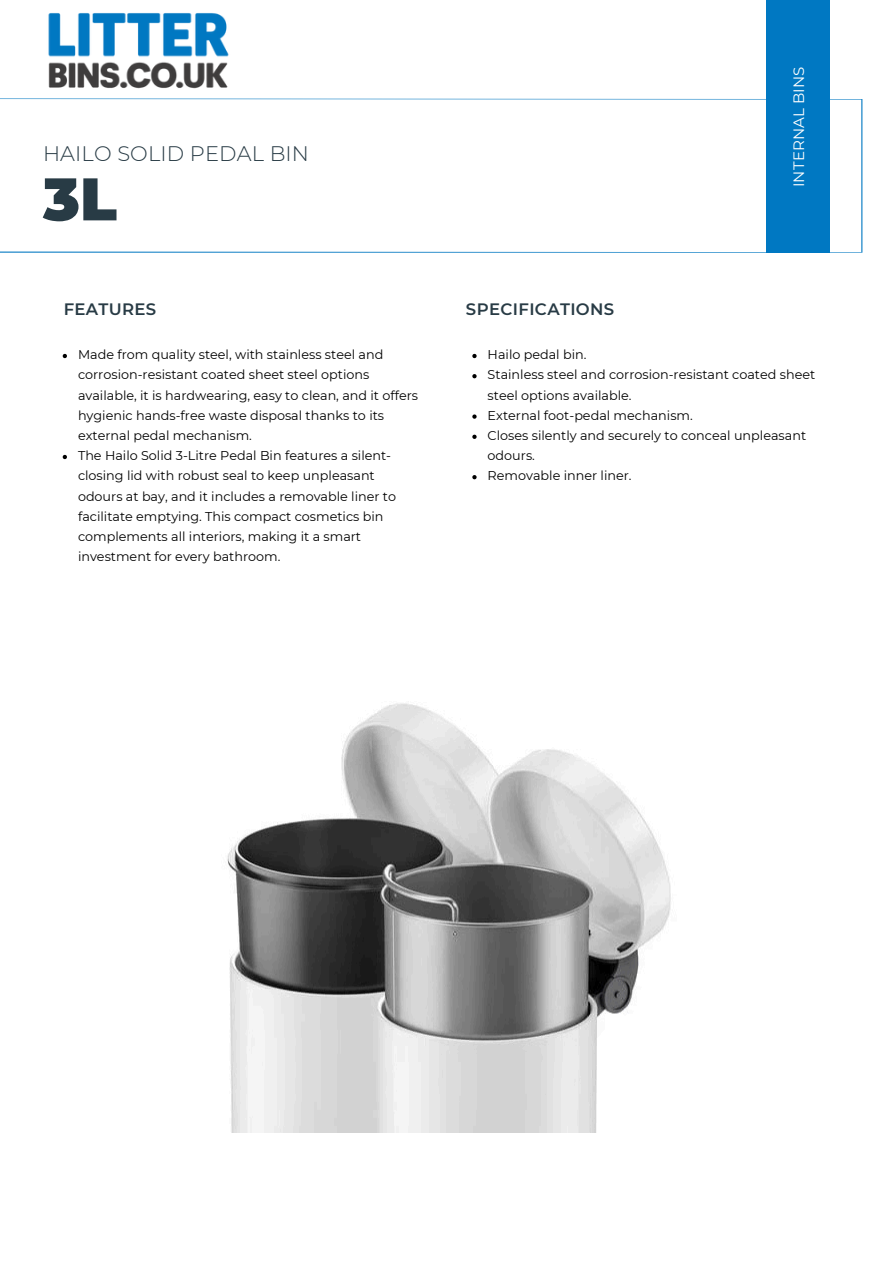
<style>
.page{position:relative;width:894px;height:1264px;background:#fff}
.page>*{position:absolute;margin:0;border:0;box-sizing:border-box;transform-origin:0 0}
.t1{font:900 60px "Montserrat";color:#283b45}
.t2{font:300 21px "Montserrat";letter-spacing:.005em;color:#283b45}
.t3{font:600 16.5px "Montserrat";letter-spacing:.02em;color:#283b45}
.t4{font:15px "Montserrat";letter-spacing:.01em;color:#fff}
.t5{font:12.75px/20.2px "Montserrat";color:#000}
</style>
<div class="page">
<svg style="left:0;top:98px;width:862px;height:155px"></svg>
<div style="left:765px;top:0;width:64px;height:252px;background:#0078c2"></div>
<img style="left:48px;top:13px;width:181px;height:76px">
<img style="left:227px;top:703px;width:444px;height:429px">
<svg style="left:63px;top:354px;width:4px;height:4px"></svg>
<svg style="left:63px;top:455px;width:4px;height:4px"></svg>
<svg style="left:472px;top:354px;width:4px;height:4px"></svg>
<svg style="left:472px;top:374px;width:4px;height:4px"></svg>
<svg style="left:472px;top:414px;width:4px;height:5px"></svg>
<svg style="left:472px;top:434px;width:4px;height:5px"></svg>
<svg style="left:472px;top:475px;width:4px;height:4px"></svg>
<p class="t2" style="left:43px;top:140px;width:267px">HAILO SOLID PEDAL BIN</p>
<p class="t1" style="left:43px;top:162px;width:75px">3L</p>
<p class="t4" style="left:789px;top:187px;width:124px;rotate:-90deg">WHEELED BINS</p>
<p class="t4" style="left:789px;top:187px;width:122px;rotate:-90deg">INTERNAL BINS</p>
<h4 class="t3" style="left:64px;top:299px;width:94px">FEATURES</h4>
<h4 class="t3" style="left:466px;top:299px;width:150px">SPECIFICATIONS</h4>
<h3 class="t5" style="left:78px;top:344px;width:341px">Made from quality steel, with stainless steel and corrosion-resistant coated sheet steel options available, it is hardwearing, easy to clean, and it offers hygienic hands-free waste disposal thanks to its external pedal mechanism.</h3>
<h3 class="t5" style="left:78px;top:445px;width:319px">The Hailo Solid 3-Litre Pedal Bin features a silent&shy;closing lid with robust seal to keep unpleasant odours at bay, and it includes a removable liner to facilitate emptying. This compact cosmetics bin complements all interiors, making it a smart investment for every bathroom.</h3>
<p class="t5" style="left:487px;top:344px;width:100px">Hailo pedal bin.</p>
<p class="t5" style="left:487px;top:365px;width:329px">Stainless steel and corrosion-resistant coated sheet steel options available.</p>
<p class="t5" style="left:487px;top:405px;width:206px">External foot-pedal mechanism.</p>
<p class="t5" style="left:487px;top:425px;width:320px">Closes silently and securely to conceal unpleasant odours.</p>
<p class="t5" style="left:487px;top:465px;width:145px">Removable inner liner.</p>
</div>
